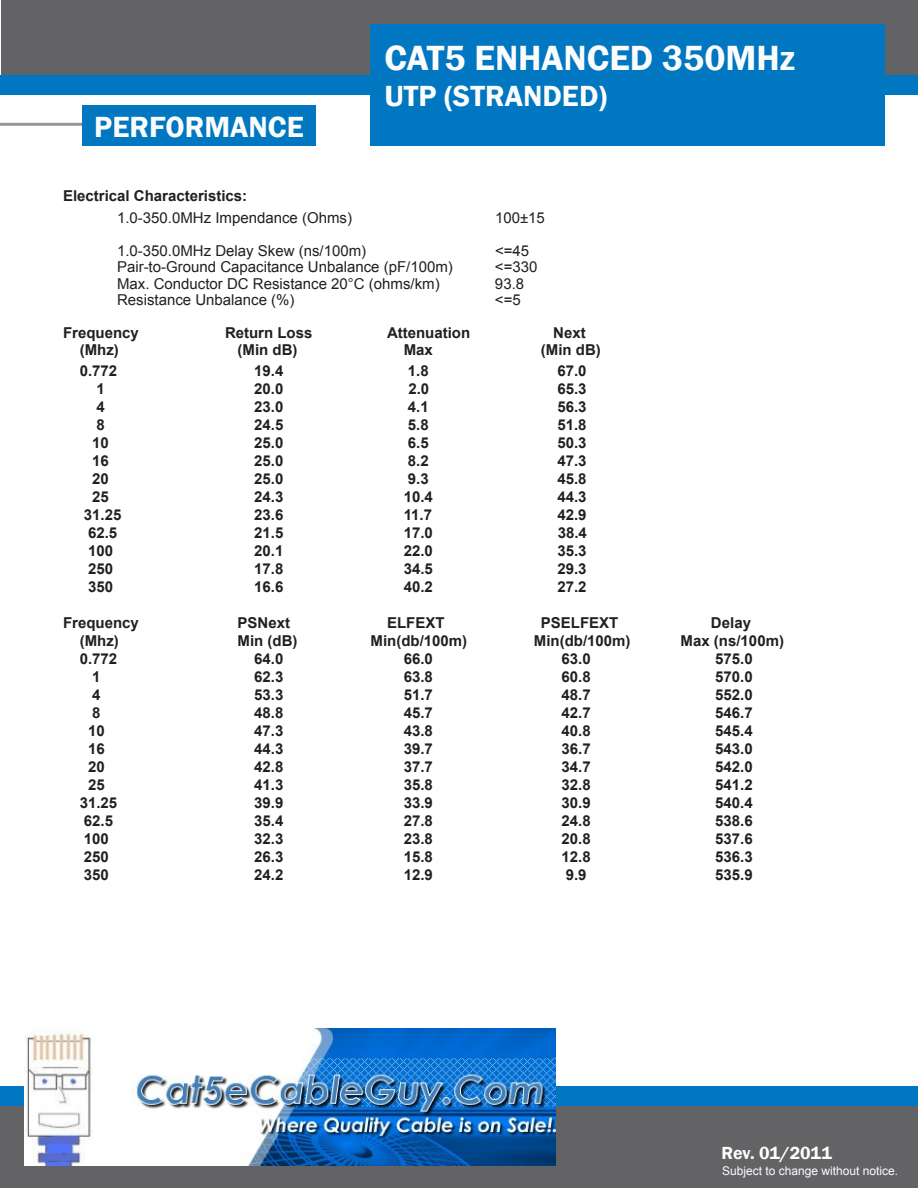
<style>
.page{position:relative;width:918px;height:1188px;background:#fff}
.page>*{position:absolute;margin:0;border:0;box-sizing:border-box;transform-origin:0 0}
.t1{font:600 36px "Franklin Gothic";color:#fcfcfc}
.t2{font:600 30px "Franklin Gothic";color:#fcfcfc}
.t3{font:600 18px "Franklin Gothic";letter-spacing:-.01em;color:#fffefd}
.Default{font:700 15px "Arial";color:#231f20}
.Default-2{font:15px "Arial";color:#231f20}
.t4{font:12px "Arial";color:#fffcff}
.t5{font:12px "Arial";color:#f9fcff}
</style>
<div class="page">
<div style="left:1px;top:0;width:917px;height:75px;background:#636366"></div>
<div style="left:0;top:75px;width:918px;height:19px;background:#0077c0"></div>
<div style="left:370px;top:24px;width:515px;height:122px;background:#0077c0"></div>
<div style="left:1px;top:1098px;width:917px;height:90px;background:#636366"></div>
<div style="left:1px;top:1086px;width:917px;height:19px;background:#0077c0"></div>
<hr style="left:0;top:123px;width:203px;height:3px;background:#939598">
<div style="left:82px;top:105px;width:234px;height:41px;background:#0077c0"></div>
<img style="left:24px;top:1029px;width:532px;height:136px">
<p class="t2" style="left:94px;top:108px;width:211px">PERFORMANCE</p>
<p class="t1" style="left:384px;top:36px;width:412px">CAT5 ENHANCED 350MHz</p>
<p class="t2" style="left:384px;top:78px;width:224px">UTP (STRANDED)</p>
<p class="Default" style="left:63px;top:186px;width:186px">Electrical Characteristics:</p>
<p class="Default-2" style="left:117px;top:208px;width:237px">1.0-350.0MHz Impendance (Ohms)</p>
<p class="Default-2" style="left:495px;top:208px;width:51px">100±15</p>
<p class="Default-2" style="left:117px;top:241px;width:251px">1.0-350.0MHz Delay Skew (ns/100m)</p>
<p class="Default-2" style="left:495px;top:241px;width:36px">&lt;=45</p>
<p class="Default-2" style="left:117px;top:257px;width:337px">Pair-to-Ground Capacitance Unbalance (pF/100m)</p>
<p class="Default-2" style="left:495px;top:257px;width:44px">&lt;=330</p>
<p class="Default-2" style="left:117px;top:274px;width:324px">Max. Conductor DC Resistance 20°C (ohms/km)</p>
<p class="Default-2" style="left:495px;top:274px;width:31px">93.8</p>
<p class="Default-2" style="left:117px;top:290px;width:179px">Resistance Unbalance (%)</p>
<p class="Default-2" style="left:495px;top:290px;width:27px">&lt;=5</p>
<p class="Default" style="left:63px;top:323px;width:77px">Frequency</p>
<p class="Default" style="left:225px;top:323px;width:89px">Return Loss</p>
<p class="Default" style="left:387px;top:323px;width:85px">Attenuation</p>
<p class="Default" style="left:553px;top:323px;width:34px">Next</p>
<p class="Default" style="left:80px;top:340px;width:41px">(Mhz)</p>
<p class="Default" style="left:238px;top:340px;width:61px">(Min dB)</p>
<p class="Default" style="left:404px;top:340px;width:31px">Max</p>
<p class="Default" style="left:541px;top:340px;width:61px">(Min dB)</p>
<p class="Default" style="left:80px;top:361px;width:39px">0.772</p>
<p class="Default" style="left:254px;top:361px;width:31px">19.4</p>
<p class="Default" style="left:408px;top:361px;width:22px">1.8</p>
<p class="Default" style="left:557px;top:361px;width:31px">67.0</p>
<p class="Default" style="left:96px;top:379px;width:10px">1</p>
<p class="Default" style="left:254px;top:379px;width:31px">20.0</p>
<p class="Default" style="left:408px;top:379px;width:22px">2.0</p>
<p class="Default" style="left:557px;top:379px;width:31px">65.3</p>
<p class="Default" style="left:96px;top:397px;width:10px">4</p>
<p class="Default" style="left:254px;top:397px;width:31px">23.0</p>
<p class="Default" style="left:408px;top:397px;width:22px">4.1</p>
<p class="Default" style="left:557px;top:397px;width:31px">56.3</p>
<p class="Default" style="left:96px;top:415px;width:10px">8</p>
<p class="Default" style="left:254px;top:415px;width:31px">24.5</p>
<p class="Default" style="left:408px;top:415px;width:22px">5.8</p>
<p class="Default" style="left:557px;top:415px;width:31px">51.8</p>
<p class="Default" style="left:92px;top:433px;width:18px">10</p>
<p class="Default" style="left:254px;top:433px;width:31px">25.0</p>
<p class="Default" style="left:408px;top:433px;width:22px">6.5</p>
<p class="Default" style="left:557px;top:433px;width:31px">50.3</p>
<p class="Default" style="left:92px;top:451px;width:18px">16</p>
<p class="Default" style="left:254px;top:451px;width:31px">25.0</p>
<p class="Default" style="left:408px;top:451px;width:22px">8.2</p>
<p class="Default" style="left:557px;top:451px;width:31px">47.3</p>
<p class="Default" style="left:92px;top:469px;width:18px">20</p>
<p class="Default" style="left:254px;top:469px;width:31px">25.0</p>
<p class="Default" style="left:408px;top:469px;width:22px">9.3</p>
<p class="Default" style="left:557px;top:469px;width:31px">45.8</p>
<p class="Default" style="left:92px;top:487px;width:18px">25</p>
<p class="Default" style="left:254px;top:487px;width:31px">24.3</p>
<p class="Default" style="left:404px;top:487px;width:31px">10.4</p>
<p class="Default" style="left:557px;top:487px;width:31px">44.3</p>
<p class="Default" style="left:84px;top:505px;width:39px">31.25</p>
<p class="Default" style="left:254px;top:505px;width:31px">23.6</p>
<p class="Default" style="left:404px;top:505px;width:30px">11.7</p>
<p class="Default" style="left:557px;top:505px;width:31px">42.9</p>
<p class="Default" style="left:88px;top:523px;width:31px">62.5</p>
<p class="Default" style="left:254px;top:523px;width:31px">21.5</p>
<p class="Default" style="left:404px;top:523px;width:31px">17.0</p>
<p class="Default" style="left:558px;top:523px;width:31px">38.4</p>
<p class="Default" style="left:88px;top:541px;width:27px">100</p>
<p class="Default" style="left:254px;top:541px;width:31px">20.1</p>
<p class="Default" style="left:404px;top:541px;width:31px">22.0</p>
<p class="Default" style="left:557px;top:541px;width:31px">35.3</p>
<p class="Default" style="left:88px;top:559px;width:27px">250</p>
<p class="Default" style="left:254px;top:559px;width:31px">17.8</p>
<p class="Default" style="left:404px;top:559px;width:31px">34.5</p>
<p class="Default" style="left:557px;top:559px;width:31px">29.3</p>
<p class="Default" style="left:88px;top:577px;width:27px">350</p>
<p class="Default" style="left:254px;top:577px;width:31px">16.6</p>
<p class="Default" style="left:404px;top:577px;width:31px">40.2</p>
<p class="Default" style="left:557px;top:577px;width:31px">27.2</p>
<p class="Default" style="left:63px;top:613px;width:77px">Frequency</p>
<p class="Default" style="left:238px;top:613px;width:54px">PSNext</p>
<p class="Default" style="left:387px;top:613px;width:59px">ELFEXT</p>
<p class="Default" style="left:541px;top:613px;width:79px">PSELFEXT</p>
<p class="Default" style="left:711px;top:613px;width:42px">Delay</p>
<p class="Default" style="left:80px;top:631px;width:41px">(Mhz)</p>
<p class="Default" style="left:238px;top:631px;width:61px">Min (dB)</p>
<p class="Default" style="left:371px;top:631px;width:98px">Min(db/100m)</p>
<p class="Default" style="left:534px;top:631px;width:98px">Min(db/100m)</p>
<p class="Default" style="left:681px;top:631px;width:105px">Max (ns/100m)</p>
<p class="Default" style="left:80px;top:649px;width:39px">0.772</p>
<p class="Default" style="left:254px;top:649px;width:31px">64.0</p>
<p class="Default" style="left:404px;top:649px;width:31px">66.0</p>
<p class="Default" style="left:562px;top:649px;width:31px">63.0</p>
<p class="Default" style="left:715px;top:649px;width:39px">575.0</p>
<p class="Default" style="left:92px;top:667px;width:10px">1</p>
<p class="Default" style="left:254px;top:667px;width:31px">62.3</p>
<p class="Default" style="left:404px;top:667px;width:31px">63.8</p>
<p class="Default" style="left:562px;top:667px;width:31px">60.8</p>
<p class="Default" style="left:715px;top:667px;width:39px">570.0</p>
<p class="Default" style="left:92px;top:685px;width:10px">4</p>
<p class="Default" style="left:254px;top:685px;width:31px">53.3</p>
<p class="Default" style="left:404px;top:685px;width:31px">51.7</p>
<p class="Default" style="left:562px;top:685px;width:31px">48.7</p>
<p class="Default" style="left:715px;top:685px;width:39px">552.0</p>
<p class="Default" style="left:92px;top:703px;width:10px">8</p>
<p class="Default" style="left:254px;top:703px;width:31px">48.8</p>
<p class="Default" style="left:404px;top:703px;width:31px">45.7</p>
<p class="Default" style="left:562px;top:703px;width:31px">42.7</p>
<p class="Default" style="left:715px;top:703px;width:39px">546.7</p>
<p class="Default" style="left:88px;top:721px;width:18px">10</p>
<p class="Default" style="left:254px;top:721px;width:31px">47.3</p>
<p class="Default" style="left:404px;top:721px;width:31px">43.8</p>
<p class="Default" style="left:562px;top:721px;width:31px">40.8</p>
<p class="Default" style="left:715px;top:721px;width:39px">545.4</p>
<p class="Default" style="left:88px;top:739px;width:18px">16</p>
<p class="Default" style="left:254px;top:739px;width:31px">44.3</p>
<p class="Default" style="left:404px;top:739px;width:31px">39.7</p>
<p class="Default" style="left:562px;top:739px;width:31px">36.7</p>
<p class="Default" style="left:715px;top:739px;width:39px">543.0</p>
<p class="Default" style="left:88px;top:757px;width:18px">20</p>
<p class="Default" style="left:254px;top:757px;width:31px">42.8</p>
<p class="Default" style="left:404px;top:757px;width:31px">37.7</p>
<p class="Default" style="left:562px;top:757px;width:31px">34.7</p>
<p class="Default" style="left:715px;top:757px;width:39px">542.0</p>
<p class="Default" style="left:88px;top:775px;width:18px">25</p>
<p class="Default" style="left:254px;top:775px;width:31px">41.3</p>
<p class="Default" style="left:404px;top:775px;width:31px">35.8</p>
<p class="Default" style="left:562px;top:775px;width:31px">32.8</p>
<p class="Default" style="left:715px;top:775px;width:39px">541.2</p>
<p class="Default" style="left:80px;top:793px;width:39px">31.25</p>
<p class="Default" style="left:254px;top:793px;width:31px">39.9</p>
<p class="Default" style="left:404px;top:793px;width:31px">33.9</p>
<p class="Default" style="left:562px;top:793px;width:31px">30.9</p>
<p class="Default" style="left:715px;top:793px;width:39px">540.4</p>
<p class="Default" style="left:84px;top:811px;width:31px">62.5</p>
<p class="Default" style="left:254px;top:811px;width:31px">35.4</p>
<p class="Default" style="left:404px;top:811px;width:31px">27.8</p>
<p class="Default" style="left:562px;top:811px;width:31px">24.8</p>
<p class="Default" style="left:715px;top:811px;width:39px">538.6</p>
<p class="Default" style="left:84px;top:829px;width:27px">100</p>
<p class="Default" style="left:254px;top:829px;width:31px">32.3</p>
<p class="Default" style="left:404px;top:829px;width:31px">23.8</p>
<p class="Default" style="left:562px;top:829px;width:31px">20.8</p>
<p class="Default" style="left:715px;top:829px;width:39px">537.6</p>
<p class="Default" style="left:84px;top:847px;width:27px">250</p>
<p class="Default" style="left:254px;top:847px;width:31px">26.3</p>
<p class="Default" style="left:404px;top:847px;width:31px">15.8</p>
<p class="Default" style="left:562px;top:847px;width:31px">12.8</p>
<p class="Default" style="left:715px;top:847px;width:39px">536.3</p>
<p class="Default" style="left:84px;top:865px;width:27px">350</p>
<p class="Default" style="left:254px;top:865px;width:31px">24.2</p>
<p class="Default" style="left:404px;top:865px;width:31px">12.9</p>
<p class="Default" style="left:566px;top:865px;width:22px">9.9</p>
<p class="Default" style="left:715px;top:865px;width:39px">535.9</p>
<p class="t3" style="left:722px;top:1141px;width:112px">Rev. 01/2011</p>
<p class="t5" style="left:722px;top:1163px;width:178px">Subject to change without notice.</p>
<p class="t3" style="left:725px;top:1144px;width:112px">Rev. 08/2010</p>
<p class="t4" style="left:725px;top:1164px;width:178px">Subject to change without notice.</p>
</div>
